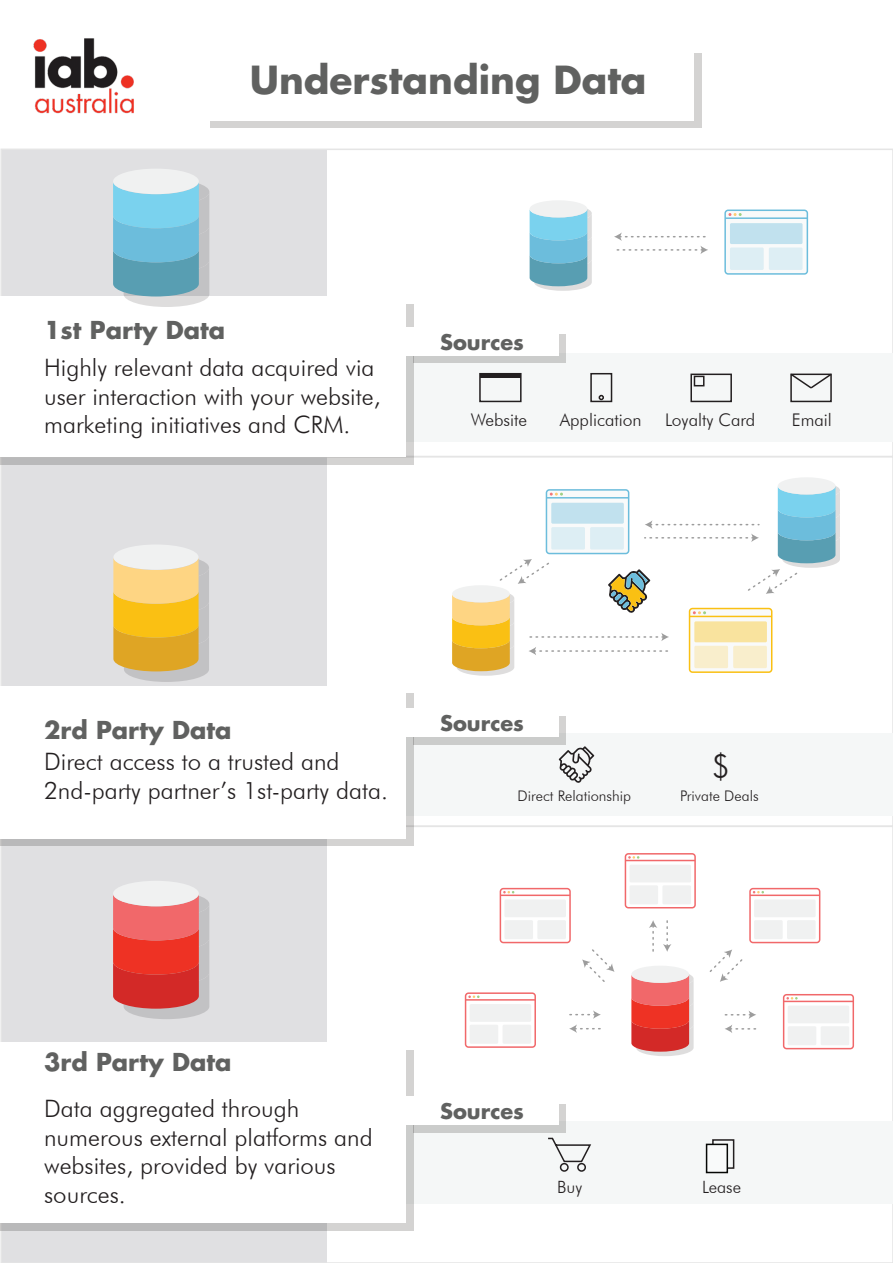
<style>
.page{position:relative;width:893px;height:1263px;background:#fff}
.page>*{position:absolute;margin:0;border:0;box-sizing:border-box;transform-origin:0 0}
.t1{font:700 37.65px "Futura Std";color:#606160}
.t2{font:300 33.45px "Futura BT";color:#231f20}
.t3{font:300 24px/28.8px "Futura BT";color:#231f20}
.t4{font:700 24px "Futura Std";color:#606160}
.t5{font:700 21px "Futura Std";color:#606160}
.t6{font:300 17.4px "Futura BT";color:#231f20}
.t7{font:300 16.95px "Futura BT";color:#231f20}
.t8{font:300 14.7px "Futura BT";color:#231f20}
</style>
<div class="page">
<div style="left:1px;top:149px;width:325px;height:1114px;background:#e0e0e2"></div>
<div style="left:351px;top:733px;width:542px;height:82px;background:#f5f7f7"></div>
<div style="left:323px;top:1121px;width:570px;height:83px;background:#f5f7f7"></div>
<div style="left:356px;top:353px;width:537px;height:89px;background:#f5f7f7"></div>
<img style="left:33px;top:38px;width:101px;height:76px">
<div style="left:0;top:304px;width:413px;height:160px;background:linear-gradient(to right,#b1b2b3,#cbcbca)"></div>
<div style="left:0;top:296px;width:406px;height:161px;background:#fff"></div>
<div style="left:0;top:693px;width:413px;height:153px;background:linear-gradient(to right,#b1b2b3,#cbcbca)"></div>
<div style="left:0;top:686px;width:406px;height:152px;background:#fff"></div>
<div style="left:0;top:1050px;width:413px;height:180px;background:linear-gradient(to right,#b1b2b3,#cccbcb)"></div>
<div style="left:0;top:1042px;width:406px;height:181px;background:#fff"></div>
<div style="left:479px;top:373px;width:43px;height:29px;border:2px solid #231f20"></div>
<hr style="left:480px;top:374px;width:41px;height:4px;background:#231f20">
<div style="left:590px;top:373px;width:22px;height:29px;border:2px solid #231f20"></div>
<svg style="left:599px;top:395px;width:5px;height:5px"></svg>
<div style="left:690px;top:374px;width:42px;height:28px;border:2px solid #231f20"></div>
<div style="left:694px;top:376px;width:10px;height:10px;border:2px solid #231f20"></div>
<div style="left:790px;top:374px;width:42px;height:28px;border:2px solid #231f20"></div>
<svg style="left:790px;top:373px;width:42px;height:17px"></svg>
<svg style="left:559px;top:746px;width:35px;height:37px"></svg>
<svg style="left:548px;top:1137px;width:43px;height:26px"></svg>
<div style="left:560px;top:1163px;width:9px;height:9px;border:2px solid #231f20;border-radius:50%"></div>
<div style="left:577px;top:1163px;width:9px;height:9px;border:2px solid #231f20;border-radius:50%"></div>
<div style="left:712px;top:1139px;width:22px;height:30px;border:2px solid #231f20"></div>
<div style="left:706px;top:1143px;width:22px;height:30px;background:#f9fafa;border:2px solid #060705"></div>
<svg style="left:113px;top:895px;width:96px;height:124px;background:#df5e5b"></svg>
<div style="left:113px;top:881px;width:86px;height:25px;background:#f0f1f1;border-radius:50%"></div>
<svg style="left:113px;top:183px;width:96px;height:124px;background:#81bfd4"></svg>
<div style="left:113px;top:169px;width:86px;height:25px;background:#f0f1f1;border-radius:50%"></div>
<svg style="left:113px;top:559px;width:96px;height:123px;background:#e8c05d"></svg>
<div style="left:113px;top:544px;width:86px;height:26px;background:#f0f1f1;border-radius:50%"></div>
<svg style="left:530px;top:209px;width:62px;height:82px;background:#7fc1d6"></svg>
<div style="left:530px;top:200px;width:57px;height:17px;background:#f0f1f1;border-radius:50%"></div>
<div style="left:725px;top:210px;width:82px;height:64px;background:#f9fafa;border-radius:3px"></div>
<div style="left:724px;top:210px;width:84px;height:65px;border:2px solid #6cbddc;border-radius:3px"></div>
<hr style="left:725px;top:217px;width:82px;height:2px;background:#6cbddc">
<svg style="left:728px;top:213px;width:14px;height:3px"></svg>
<div style="left:730px;top:223px;width:72px;height:21px;background:#c1e1ee;border-radius:2px"></div>
<div style="left:730px;top:247px;width:34px;height:23px;background:#ddeef4;border-radius:2px"></div>
<div style="left:769px;top:247px;width:33px;height:23px;background:#ddeef4;border-radius:2px"></div>
<svg style="left:614px;top:232px;width:94px;height:22px"></svg>
<svg style="left:452px;top:594px;width:62px;height:82px;background:#f0c459"></svg>
<div style="left:452px;top:585px;width:58px;height:17px;background:#f0f1f1;border-radius:50%"></div>
<div style="left:778px;top:477px;width:57px;height:17px;background:#f0f1f1;border-radius:50%"></div>
<svg style="left:546px;top:490px;width:83px;height:63px"></svg>
<div style="left:546px;top:489px;width:83px;height:65px;border:2px solid #6cbddc;border-radius:3px"></div>
<hr style="left:546px;top:497px;width:83px;height:1px;background:#6cbddc">
<svg style="left:550px;top:493px;width:13px;height:3px"></svg>
<div style="left:551px;top:503px;width:73px;height:21px;background:#c1e1ee;border-radius:2px"></div>
<div style="left:551px;top:527px;width:34px;height:22px;background:#ddeef4;border-radius:2px"></div>
<div style="left:590px;top:527px;width:34px;height:22px;background:#ddeef4;border-radius:2px"></div>
<svg style="left:689px;top:608px;width:83px;height:64px"></svg>
<div style="left:689px;top:608px;width:83px;height:65px;border:2px solid #fac013;border-radius:3px"></div>
<hr style="left:689px;top:616px;width:83px;height:1px;background:#fac013">
<div style="left:694px;top:621px;width:73px;height:21px;background:#f9e39e;border-radius:2px"></div>
<div style="left:694px;top:646px;width:34px;height:22px;background:#f9eecc;border-radius:2px"></div>
<div style="left:733px;top:646px;width:34px;height:22px;background:#f9eecc;border-radius:2px"></div>
<svg style="left:529px;top:647px;width:139px;height:8px"></svg>
<svg style="left:529px;top:633px;width:140px;height:8px"></svg>
<svg style="left:499px;top:559px;width:50px;height:25px"></svg>
<svg style="left:608px;top:486px;width:232px;height:128px"></svg>
<svg style="left:631px;top:974px;width:63px;height:82px;background:#e65d59"></svg>
<div style="left:631px;top:966px;width:58px;height:17px;background:#f0f1f1;border-radius:50%"></div>
<div style="left:465px;top:992px;width:71px;height:56px;border:2px solid #f1686a;border-radius:3px"></div>
<hr style="left:466px;top:999px;width:69px;height:2px;background:#f1686a">
<svg style="left:468px;top:995px;width:12px;height:3px"></svg>
<div style="left:470px;top:1004px;width:61px;height:18px;background:#f0f1f1;border-radius:2px"></div>
<div style="left:470px;top:1025px;width:28px;height:19px;background:#f0f1f1;border-radius:2px"></div>
<div style="left:503px;top:1025px;width:28px;height:19px;background:#f0f1f1;border-radius:2px"></div>
<div style="left:783px;top:994px;width:71px;height:55px;border:2px solid #f1686a;border-radius:3px"></div>
<hr style="left:784px;top:1001px;width:69px;height:1px;background:#f1686a">
<svg style="left:786px;top:997px;width:12px;height:2px"></svg>
<div style="left:788px;top:1005px;width:61px;height:18px;background:#f0f1f1;border-radius:2px"></div>
<div style="left:788px;top:1026px;width:28px;height:19px;background:#f0f1f1;border-radius:2px"></div>
<div style="left:821px;top:1026px;width:28px;height:19px;background:#f0f1f1;border-radius:2px"></div>
<div style="left:500px;top:888px;width:71px;height:55px;border:2px solid #f1686a;border-radius:3px"></div>
<hr style="left:500px;top:894px;width:70px;height:2px;background:#f1686a">
<svg style="left:503px;top:891px;width:11px;height:2px"></svg>
<div style="left:504px;top:899px;width:62px;height:18px;background:#f0f1f1;border-radius:2px"></div>
<div style="left:504px;top:920px;width:29px;height:19px;background:#f0f1f1;border-radius:2px"></div>
<div style="left:537px;top:920px;width:29px;height:19px;background:#f0f1f1;border-radius:2px"></div>
<div style="left:749px;top:888px;width:71px;height:55px;border:2px solid #f1686a;border-radius:3px"></div>
<hr style="left:750px;top:894px;width:70px;height:2px;background:#f1686a">
<svg style="left:753px;top:891px;width:11px;height:2px"></svg>
<div style="left:754px;top:899px;width:62px;height:18px;background:#f0f1f1;border-radius:2px"></div>
<div style="left:754px;top:920px;width:29px;height:19px;background:#f0f1f1;border-radius:2px"></div>
<div style="left:787px;top:920px;width:29px;height:19px;background:#f0f1f1;border-radius:2px"></div>
<div style="left:625px;top:853px;width:71px;height:55px;border:2px solid #f1686a;border-radius:3px"></div>
<hr style="left:625px;top:860px;width:70px;height:1px;background:#f1686a">
<svg style="left:628px;top:856px;width:11px;height:3px"></svg>
<div style="left:629px;top:865px;width:62px;height:17px;background:#f0f1f1;border-radius:2px"></div>
<div style="left:629px;top:885px;width:29px;height:19px;background:#f0f1f1;border-radius:2px"></div>
<div style="left:662px;top:885px;width:29px;height:19px;background:#f0f1f1;border-radius:2px"></div>
<svg style="left:663px;top:920px;width:8px;height:32px"></svg>
<svg style="left:649px;top:920px;width:8px;height:32px"></svg>
<svg style="left:709px;top:949px;width:34px;height:33px"></svg>
<svg style="left:569px;top:1010px;width:32px;height:23px"></svg>
<svg style="left:725px;top:1011px;width:31px;height:22px"></svg>
<svg style="left:582px;top:949px;width:32px;height:33px"></svg>
<div style="left:210px;top:54px;width:491px;height:74px;background:#d4d3d2"></div>
<div style="left:203px;top:46px;width:491px;height:75px;background:#fff"></div>
<svg style="left:413px;top:335px;width:153px;height:28px"></svg>
<div style="left:406px;top:327px;width:152px;height:28px;background:#fff"></div>
<div style="left:413px;top:716px;width:153px;height:28px;background:#cbcccb"></div>
<div style="left:406px;top:709px;width:152px;height:28px;background:#fff"></div>
<div style="left:413px;top:1104px;width:153px;height:28px;background:#cbcccb"></div>
<div style="left:406px;top:1097px;width:152px;height:28px;background:#fff"></div>
<h1 class="t1" style="left:250px;top:55px;width:398px">Understanding Data</h1>
<p class="t4" style="left:44px;top:314px;width:183px">1st Party Data</p>
<p class="t5" style="left:440px;top:328px;width:85px">Sources</p>
<p class="t3" style="left:44px;top:353px;width:338px">Highly relevant data acquired via user interaction with your website, marketing initiatives and CRM.</p>
<p class="t6" style="left:471px;top:409px;width:58px">Website</p>
<p class="t6" style="left:560px;top:409px;width:83px">Application</p>
<p class="t6" style="left:665px;top:409px;width:92px">Loyalty Card</p>
<p class="t6" style="left:792px;top:409px;width:42px">Email</p>
<p class="t4" style="left:44px;top:713px;width:189px">2rd Party Data</p>
<p class="t3" style="left:44px;top:747px;width:345px">Direct access to a trusted and<br>2nd-party partner’s 1st-party data.</p>
<p class="t5" style="left:440px;top:709px;width:85px">Sources</p>
<h2 class="t2" style="left:711px;top:746px;width:21px">$</h2>
<p class="t8" style="left:518px;top:786px;width:115px">Direct Relationship</p>
<p class="t8" style="left:680px;top:786px;width:80px">Private Deals</p>
<p class="t4" style="left:44px;top:1045px;width:189px">3rd Party Data</p>
<p class="t3" style="left:44px;top:1094px;width:330px">Data aggregated through numerous external platforms and websites, provided by various sources.</p>
<p class="t5" style="left:440px;top:1097px;width:85px">Sources</p>
<p class="t7" style="left:557px;top:1176px;width:27px">Buy</p>
<p class="t7" style="left:702px;top:1176px;width:41px">Lease</p>
</div>
